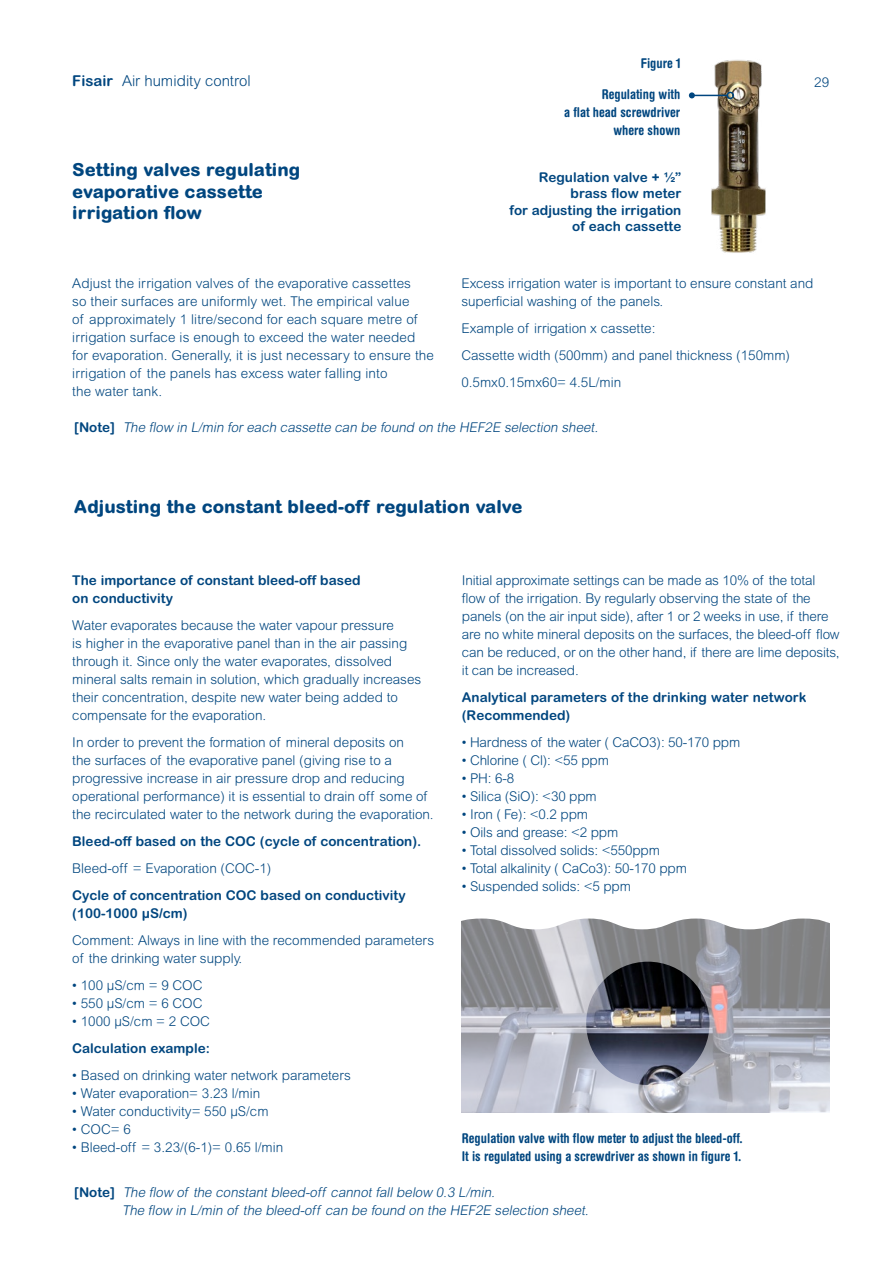
<style>
.page{position:relative;width:893px;height:1263px;background:#fff}
.page>*{position:absolute;margin:0;border:0;box-sizing:border-box;transform-origin:0 0}
.t1{font:800 18px/21.6px "Arial Rounded MT";color:#00467f}
.t2{font:300 15px "Arial Rounded MT";color:#00467f}
.t3{font:300 13.5px/18px "Arial Rounded MT";color:#00467f}
.t4{font:700 13.5px/18px "Arial Rounded MT";color:#00467f}
.t5{font:italic 300 13.5px/18px "Arial Rounded MT";letter-spacing:-.01em;color:#00467f}
.t6{font:700 condensed 13.5px/18px "Helvetica Rounded";color:#00467f}
.s1{font-weight:700}
.s2{font-weight:700;font-style:normal}
</style>
<div class="page">
<img style="left:461px;top:929px;width:368px;height:183px">
<svg style="left:461px;top:918px;width:369px;height:11px"></svg>
<img style="left:586px;top:962px;width:123px;height:123px;border-radius:62px">
<img style="left:695px;top:60px;width:71px;height:193px">
<hr style="left:692px;top:95px;width:35px;height:1px;background:#00467f">
<svg style="left:689px;top:92px;width:6px;height:6px"></svg>
<div style="left:726px;top:92px;width:8px;height:7px;border:2px solid #00467f;border-radius:50%"></div>
<p class="t6" style="left:641px;top:53px;width:41px">Figure 1</p>
<p class="t2" style="left:72px;top:73px;width:180px"><span class="s1">Fisair</span> Air humidity control</p>
<p class="t3" style="left:814px;top:73px;width:16px">29</p>
<p class="t6" style="left:564px;top:85px;width:118px;text-align:right">Regulating with<br>a flat head screwdriver where shown</p>
<p class="t4" style="left:510px;top:168px;width:173px;line-height:16.5px;text-align:right">Regulation valve + ½” brass flow meter<br>for adjusting the irrigation of each cassette</p>
<h1 class="t1" style="left:72px;top:159px;width:229px">Setting valves regulating evaporative cassette irrigation flow</h1>
<p class="t3" style="left:461px;top:274px;width:354px">Excess irrigation water is important to ensure constant and superficial washing of the panels.</p>
<p class="t3" style="left:461px;top:315px;width:330px;line-height:27px">Example of irrigation x cassette:<br>Cassette width (500mm) and panel thickness (150mm)<br>0.5mx0.15mx60= 4.5L/min</p>
<p class="t5" style="left:74px;top:418px;width:528px"><span class="s2">[ N o te ]</span> The flow in L/min for each cassette can be found on the HEF2E selection sheet.</p>
<p class="t3" style="left:72px;top:274px;width:363px">Adjust the irrigation valves of the evaporative cassettes<br>so their surfaces are uniformly wet. The empirical value<br>of approximately 1 litre/second for each square metre of irrigation surface is enough to exceed the water needed for evaporation. Generally, it is just necessary to ensure the irrigation of the panels has excess water falling into<br>the water tank.</p>
<h1 class="t1" style="left:74px;top:495px;width:450px">Adjusting the constant bleed-off regulation valve</h1>
<p class="t3" style="left:462px;top:571px;width:379px">Initial approximate settings can be made as 10% of the total flow of the irrigation. By regularly observing the state of the panels (on the air input side), after 1 or 2 weeks in use, if there are no white mineral deposits on the surfaces, the bleed-off flow can be reduced, or on the other hand, if there are lime deposits, it can be increased.</p>
<p class="t4" style="left:462px;top:688px;width:346px">Analytical parameters of the drinking water network (Recommended)</p>
<p class="t3" style="left:462px;top:733px;width:280px">• Hardness of the water ( CaCO3): 50-170 ppm</p>
<p class="t3" style="left:462px;top:751px;width:149px">• Chlorine ( Cl): &lt;55 ppm</p>
<p class="t3" style="left:462px;top:769px;width:54px">• PH: 6-8</p>
<p class="t3" style="left:462px;top:787px;width:136px">• Silica (SiO): &lt;30 ppm</p>
<p class="t3" style="left:462px;top:805px;width:128px">• Iron ( Fe): &lt;0.2 ppm</p>
<p class="t3" style="left:462px;top:823px;width:158px">• Oils and grease: &lt;2 ppm</p>
<p class="t3" style="left:462px;top:841px;width:200px">• Total dissolved solids: &lt;550ppm</p>
<p class="t3" style="left:462px;top:859px;width:227px">• Total alkalinity ( CaCo3): 50-170 ppm</p>
<p class="t3" style="left:462px;top:877px;width:171px">• Suspended solids: &lt;5 ppm</p>
<p class="t4" style="left:72px;top:571px;width:290px">The importance of constant bleed-off based on conductivity</p>
<p class="t3" style="left:72px;top:616px;width:350px">Water evaporates because the water vapour pressure<br>is higher in the evaporative panel than in the air passing through it. Since only the water evaporates, dissolved mineral salts remain in solution, which gradually increases their concentration, despite new water being added to compensate for the evaporation.</p>
<p class="t3" style="left:72px;top:733px;width:363px">In order to prevent the formation of mineral deposits on<br>the surfaces of the evaporative panel (giving rise to a progressive increase in air pressure drop and reducing operational performance) it is essential to drain off some of the recirculated water to the network during the evaporation.</p>
<p class="t4" style="left:72px;top:832px;width:351px">Bleed-off based on the COC (cycle of concentration).</p>
<p class="t3" style="left:72px;top:859px;width:201px">Bleed-off = Evaporation (COC-1)</p>
<p class="t4" style="left:72px;top:886px;width:335px">Cycle of concentration COC based on conductivity (100-1000 µS/cm)</p>
<p class="t3" style="left:72px;top:931px;width:363px">Comment: Always in line with the recommended parameters of the drinking water supply.</p>
<p class="t3" style="left:72px;top:976px;width:132px">• 100 µS/cm = 9 COC</p>
<p class="t3" style="left:72px;top:994px;width:132px">• 550 µS/cm = 6 COC</p>
<p class="t3" style="left:72px;top:1012px;width:139px">• 1000 µS/cm = 2 COC</p>
<p class="t4" style="left:72px;top:1039px;width:139px">Calculation example:</p>
<p class="t3" style="left:72px;top:1066px;width:280px">• Based on drinking water network parameters</p>
<p class="t3" style="left:72px;top:1084px;width:189px">• Water evaporation= 3.23 l/min</p>
<p class="t3" style="left:72px;top:1102px;width:198px">• Water conductivity= 550 µS/cm</p>
<p class="t3" style="left:72px;top:1120px;width:60px">• COC= 6</p>
<p class="t3" style="left:72px;top:1138px;width:212px">• Bleed-off = 3.23/(6-1)= 0.65 l/min</p>
<p class="t6" style="left:462px;top:1129px;width:282px">Regulation valve with flow meter to adjust the bleed-off.<br>It is regulated using a screwdriver as shown in figure 1.</p>
<p class="t5" style="left:122px;top:1183px;width:471px;text-indent:-48px"><span class="s2">[ N o te ]</span> The flow of the constant bleed-off cannot fall below 0.3 L/min.<br>The flow in L/min of the bleed-off can be found on the HEF2E selection sheet.</p>
</div>
